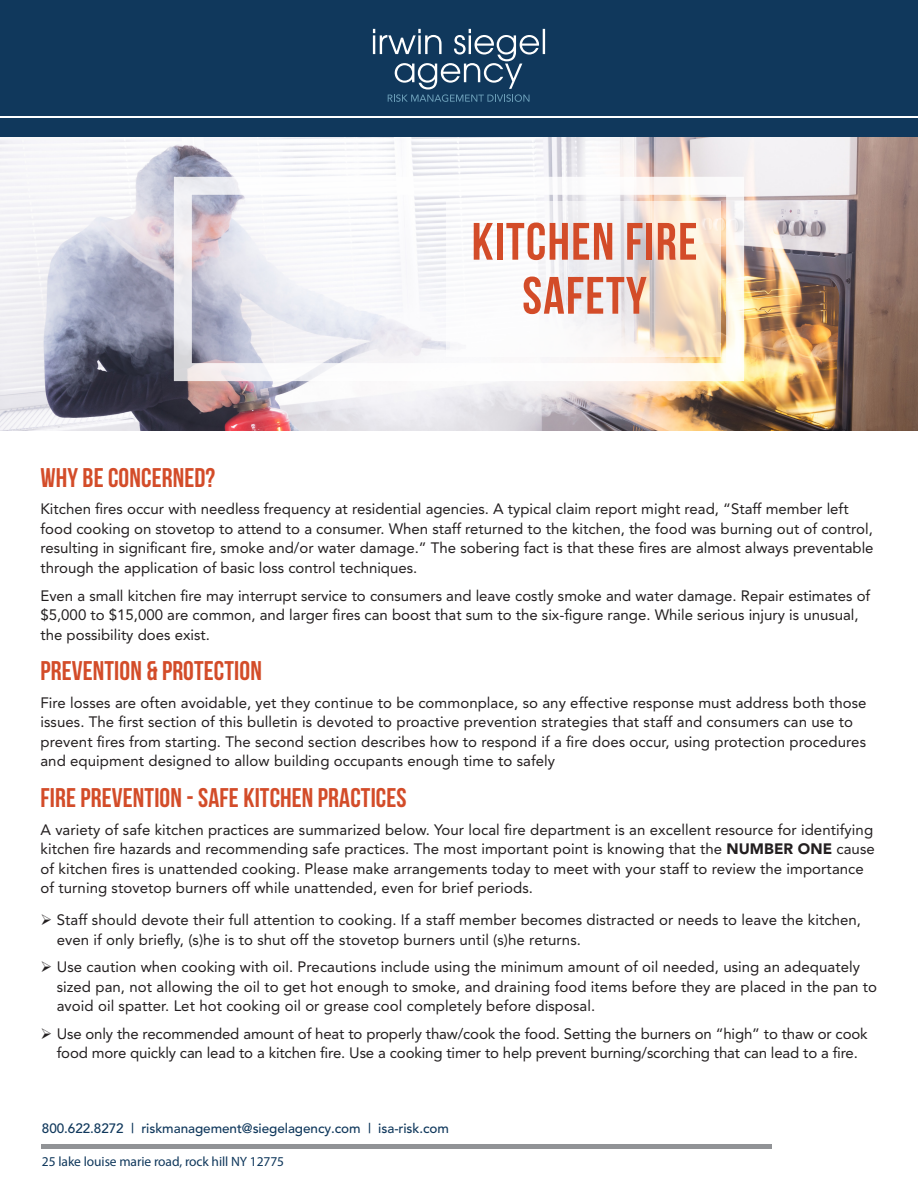
<style>
.page{position:relative;width:918px;height:1188px;background:#fff}
.page>*{position:absolute;margin:0;border:0;box-sizing:border-box;transform-origin:0 0}
.t1{font:52.5px/54px "Bebas Neue";letter-spacing:.025em;color:#d34c29;text-align:center}
.t2{font:27px "Bebas Neue";letter-spacing:.005em;color:#d34c29}
.t3{font:15px/19.5px "Avenir LT Std";letter-spacing:.005em;color:#231f20}
.t4{font:500 13.5px "Avenir";letter-spacing:-.005em;color:#10385c}
.t5{font:13.5px "Myriad Pro";letter-spacing:-.005em;color:#10385c}
.s1{font-weight:900}
</style>
<div class="page">
<div style="left:0;top:0;width:918px;height:115px;background:#10385c"></div>
<div style="left:0;top:119px;width:918px;height:20px;background:#10385c"></div>
<hr style="left:41px;top:1144px;width:730px;height:4px;background:#919396">
<img style="left:0;top:138px;width:918px;height:293px">
<svg style="left:373px;top:29px;width:172px;height:73px"></svg>
<div style="left:174px;top:177px;width:570px;height:204px;border:18px solid #fff"></div>
<svg style="left:446px;top:201px;width:274px;height:156px;fill:#faf4f5"></svg>
<p class="t1" style="left:472px;top:214px;width:227px">KITCHEN FIRE<br>SAFETY</p>
<p class="t2" style="left:40px;top:463px;width:176px">WHY BE CONCERNED?</p>
<p class="t3" style="left:40px;top:500px;width:835px">Kitchen fires occur with needless frequency at residential agencies. A typical claim report might read, “Staff member left food cooking on stovetop to attend to a consumer. When staff returned to the kitchen, the food was burning out of control, resulting in significant fire, smoke and/or water damage.” The sobering fact is that these fires are almost always preventable through the application of basic loss control techniques.</p>
<p class="t3" style="left:40px;top:586px;width:831px">Even a small kitchen fire may interrupt service to consumers and leave costly smoke and water damage. Repair estimates of $5,000 to $15,000 are common, and larger fires can boost that sum to the six-figure range. While serious injury is unusual, the possibility does exist.</p>
<p class="t2" style="left:40px;top:656px;width:223px">PREVENTION &amp; PROTECTION</p>
<p class="t3" style="left:40px;top:693px;width:828px">Fire losses are often avoidable, yet they continue to be commonplace, so any effective response must address both those issues. The first section of this bulletin is devoted to proactive prevention strategies that staff and consumers can use to prevent fires from starting. The second section describes how to respond if a fire does occur, using protection procedures and equipment designed to allow building occupants enough time to safely</p>
<p class="t2" style="left:40px;top:783px;width:368px">FIRE PREVENTION - SAFE KITCHEN PRACTICES</p>
<p class="t3" style="left:40px;top:820px;width:836px">A variety of safe kitchen practices are summarized below. Your local fire department is an excellent resource for identifying kitchen fire hazards and recommending safe practices. The most important point is knowing that the <span class="s1">NUMBER ONE</span> cause of kitchen fires is unattended cooking. Please make arrangements today to meet with your staff to review the importance of turning stovetop burners off while unattended, even for brief periods.</p>
<p class="t3" style="left:57px;top:910px;width:806px;text-indent:-16px">➢ Staff should devote their full attention to cooking. If a staff member becomes distracted or needs to leave the kitchen, even if only briefly, (s)he is to shut off the stovetop burners until (s)he returns.</p>
<p class="t3" style="left:57px;top:958px;width:822px;text-indent:-16px">➢ Use caution when cooking with oil. Precautions include using the minimum amount of oil needed, using an adequately sized pan, not allowing the oil to get hot enough to smoke, and draining food items before they are placed in the pan to avoid oil spatter. Let hot cooking oil or grease cool completely before disposal.</p>
<p class="t3" style="left:40px;top:1024px;width:829px;text-align:center">➢ Use only the recommended amount of heat to properly thaw/cook the food. Setting the burners on “high” to thaw or cook food more quickly can lead to a kitchen fire. Use a cooking timer to help prevent burning/scorching that can lead to a fire.</p>
<p class="t4" style="left:42px;top:1120px;width:409px">800.622.8272 | riskmanagement@siegelagency.com | isa-risk.com</p>
<p class="t5" style="left:42px;top:1153px;width:244px">25 lake louise marie road, rock hill NY 12775</p>
</div>
